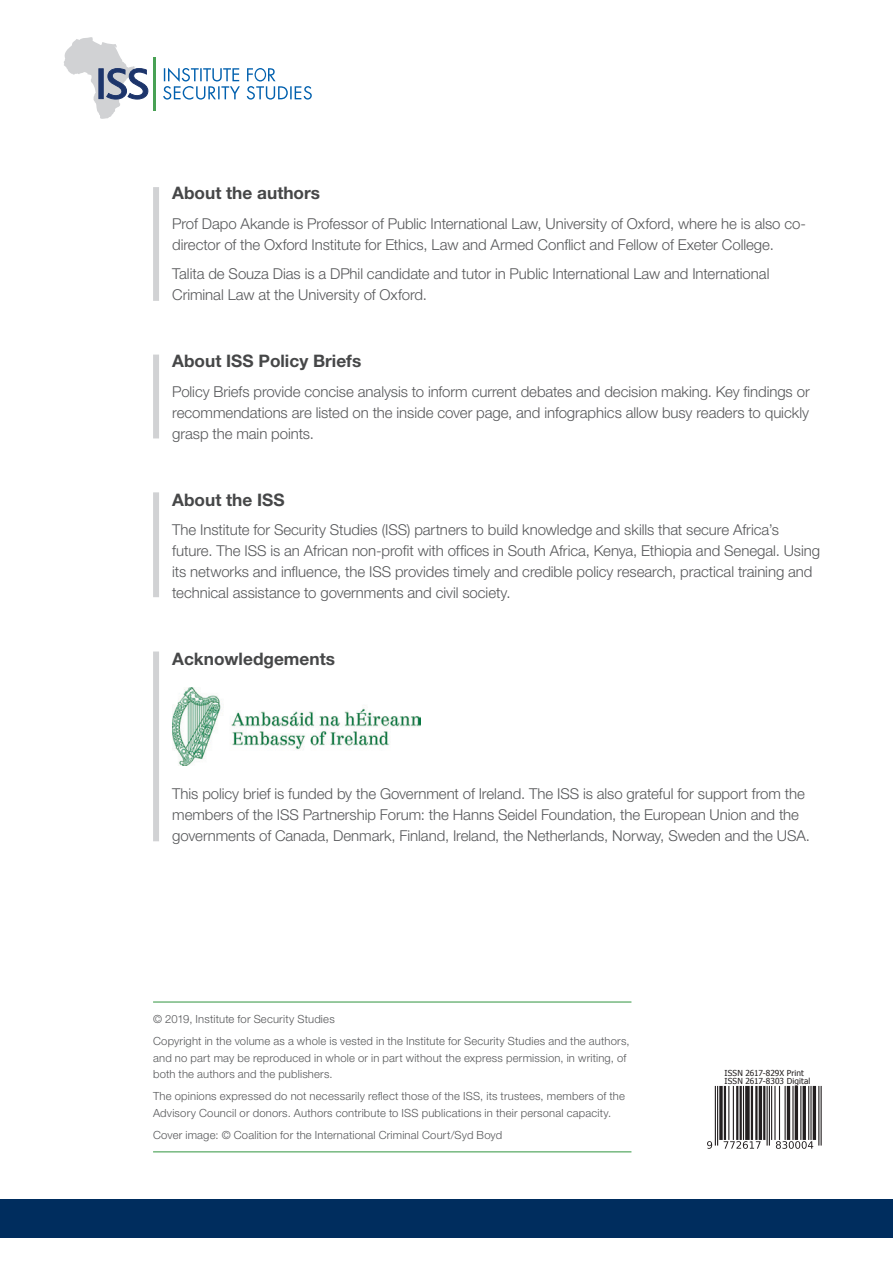
<style>
.page{position:relative;width:893px;height:1263px;background:#fff}
.page>*{position:absolute;margin:0;border:0;box-sizing:border-box;transform-origin:0 0}
.t1{font:700 17.25px "Helvetica Neue LT Std";color:#464748}
.t2{font:300 15px/21px "Helvetica Neue LT Std";letter-spacing:-.005em;color:#57585a}
.t3{font:300 11.25px/16.5px "Helvetica Neue LT Std";letter-spacing:.015em;color:#57585a}
.t4{font:8.25px/8.1px "Tahoma";letter-spacing:.01em;color:#231f20}
</style>
<div class="page">
<div style="left:0;top:1199px;width:893px;height:38px;background:#002d5e"></div>
<svg style="left:163px;top:68px;width:149px;height:32px"></svg>
<hr style="left:154px;top:57px;width:2px;height:54px;background:#48a154">
<svg style="left:64px;top:37px;width:85px;height:82px"></svg>
<svg style="left:712px;top:1085px;width:110px;height:62px"></svg>
<hr style="left:715px;top:1086px;width:1px;height:59px;background:#231f20">
<hr style="left:717px;top:1086px;width:1px;height:59px;background:#231f20">
<svg style="left:719px;top:1086px;width:4px;height:54px"></svg>
<hr style="left:724px;top:1086px;width:2px;height:54px;background:#231f20">
<hr style="left:728px;top:1086px;width:1px;height:54px;background:#231f20">
<hr style="left:733px;top:1086px;width:1px;height:54px;background:#231f20">
<hr style="left:736px;top:1086px;width:2px;height:54px;background:#231f20">
<hr style="left:739px;top:1086px;width:3px;height:54px;background:#231f20">
<hr style="left:743px;top:1086px;width:1px;height:54px;background:#231f20">
<div style="left:745px;top:1086px;width:5px;height:54px;background:#231f20"></div>
<hr style="left:751px;top:1086px;width:2px;height:54px;background:#231f20">
<hr style="left:755px;top:1086px;width:2px;height:54px;background:#231f20">
<hr style="left:759px;top:1086px;width:3px;height:54px;background:#231f20">
<hr style="left:763px;top:1086px;width:2px;height:54px;background:#231f20">
<hr style="left:766px;top:1086px;width:2px;height:59px;background:#231f20">
<hr style="left:769px;top:1086px;width:1px;height:59px;background:#231f20">
<hr style="left:771px;top:1086px;width:1px;height:54px;background:#231f20">
<hr style="left:774px;top:1086px;width:1px;height:54px;background:#231f20">
<hr style="left:779px;top:1086px;width:1px;height:54px;background:#231f20">
<hr style="left:784px;top:1086px;width:2px;height:54px;background:#231f20">
<hr style="left:787px;top:1086px;width:3px;height:54px;background:#231f20">
<hr style="left:792px;top:1086px;width:1px;height:54px;background:#231f20">
<hr style="left:795px;top:1086px;width:3px;height:54px;background:#231f20">
<hr style="left:800px;top:1086px;width:1px;height:54px;background:#231f20">
<svg style="left:802px;top:1086px;width:4px;height:54px"></svg>
<hr style="left:808px;top:1086px;width:1px;height:54px;background:#231f20">
<hr style="left:810px;top:1086px;width:1px;height:54px;background:#231f20">
<hr style="left:813px;top:1086px;width:3px;height:54px;background:#231f20">
<hr style="left:818px;top:1086px;width:1px;height:59px;background:#231f20">
<hr style="left:820px;top:1086px;width:2px;height:59px;background:#231f20">
<svg style="left:707px;top:1141px;width:5px;height:8px"></svg>
<svg style="left:724px;top:1141px;width:37px;height:8px"></svg>
<svg style="left:776px;top:1141px;width:37px;height:8px"></svg>
<div style="left:153px;top:187px;width:6px;height:114px;background:#d1d2d4"></div>
<div style="left:153px;top:355px;width:6px;height:83px;background:#d1d2d4"></div>
<div style="left:153px;top:492px;width:6px;height:105px;background:#d1d2d4"></div>
<div style="left:153px;top:651px;width:6px;height:190px;background:#d1d2d4"></div>
<hr style="left:153px;top:1001px;width:478px;height:1px;background:#48a154">
<hr style="left:153px;top:1151px;width:478px;height:1px;background:#48a154">
<img style="left:172px;top:687px;width:249px;height:79px">
<p class="t1" style="left:172px;top:183px;width:149px">About the authors</p>
<p class="t2" style="left:172px;top:213px;width:635px">Prof Dapo Akande is Professor of Public International Law, University of Oxford, where he is also co&shy;director of the Oxford Institute for Ethics, Law and Armed Conflict and Fellow of Exeter College.</p>
<p class="t2" style="left:172px;top:263px;width:599px">Talita de Souza Dias is a DPhil candidate and tutor in Public International Law and International<br>Criminal Law at the University of Oxford.</p>
<p class="t1" style="left:172px;top:350px;width:191px">About ISS Policy Briefs</p>
<p class="t2" style="left:172px;top:381px;width:639px;text-align:justify">Policy Briefs provide concise analysis to inform current debates and decision making. Key findings or recommendations are listed on the inside cover page, and infographics allow busy readers to quickly grasp the main points.</p>
<p class="t1" style="left:172px;top:489px;width:114px">About the ISS</p>
<p class="t2" style="left:172px;top:519px;width:649px">The Institute for Security Studies (ISS) partners to build knowledge and skills that secure Africa’s future. The ISS is an African non-profit with offices in South Africa, Kenya, Ethiopia and Senegal. Using its networks and influence, the ISS provides timely and credible policy research, practical training and technical assistance to governments and civil society.</p>
<p class="t1" style="left:172px;top:648px;width:164px">Acknowledgements</p>
<p class="t2" style="left:172px;top:783px;width:639px">This policy brief is funded by the Government of Ireland. The ISS is also grateful for support from the members of the ISS Partnership Forum: the Hanns Seidel Foundation, the European Union and the governments of Canada, Denmark, Finland, Ireland, the Netherlands, Norway, Sweden and the USA.</p>
<p class="t3" style="left:153px;top:1008px;width:478px;line-height:22px">© 2019, Institute for Security Studies<br>Copyright in the volume as a whole is vested in the Institute for Security Studies and the authors,</p>
<p class="t3" style="left:153px;top:1049px;width:475px">and no part may be reproduced in whole or in part without the express permission, in writing, of both the authors and the publishers.</p>
<p class="t3" style="left:153px;top:1088px;width:473px">The opinions expressed do not necessarily reflect those of the ISS, its trustees, members of the<br>Advisory Council or donors. Authors contribute to ISS publications in their personal capacity.</p>
<p class="t3" style="left:153px;top:1126px;width:351px">Cover image: © Coalition for the International Criminal Court/Syd Boyd</p>
<p class="t4" style="left:725px;top:1068px;width:87px">ISSN 2617-829X Print<br>ISSN 2617-8303 Digital</p>
</div>
